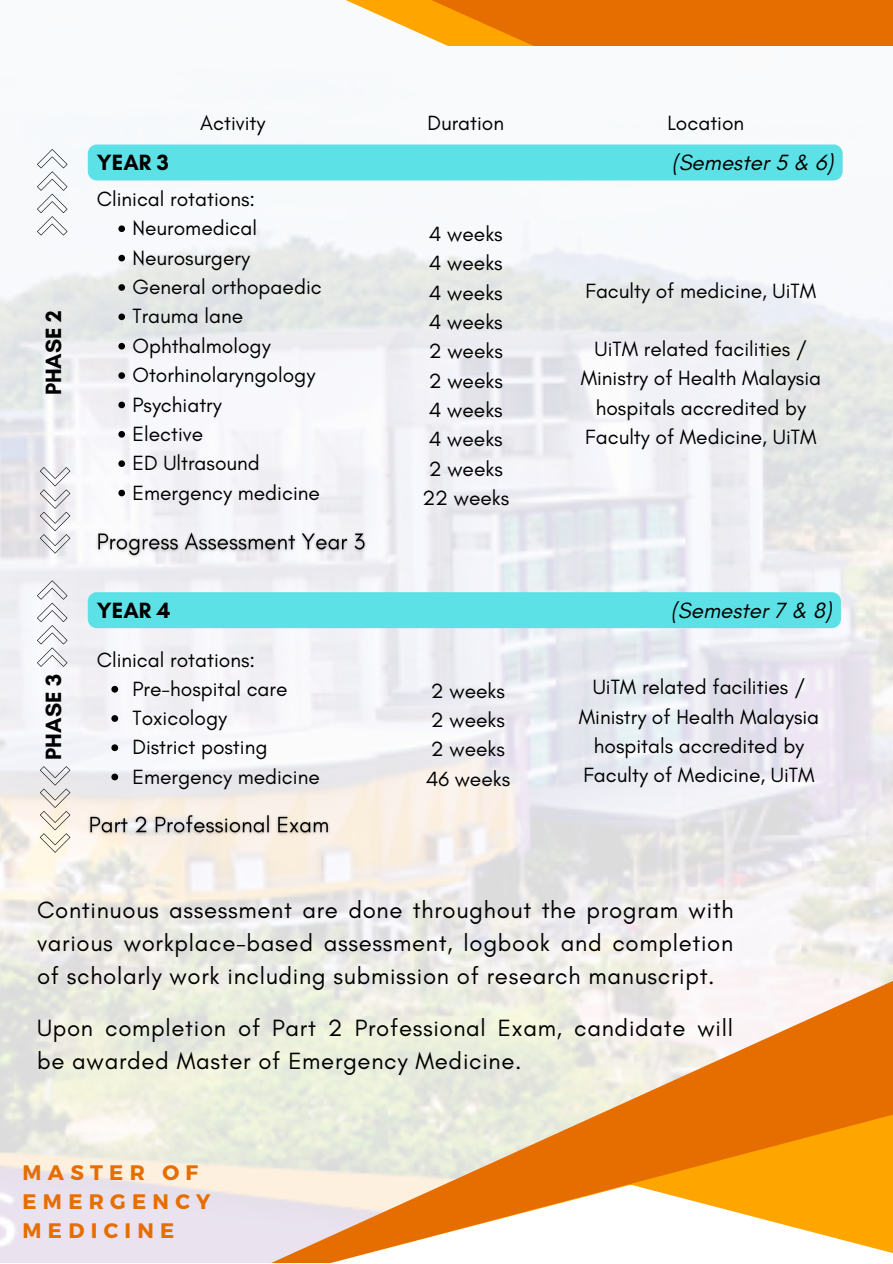
<style>
.page{position:relative;width:893px;height:1264px;background:#fff}
.page>*{position:absolute;margin:0;border:0;box-sizing:border-box;transform-origin:0 0}
.t1{font:24px/32.5px "Glacial Indifference";letter-spacing:.03em;color:#000;text-align:justify}
.t2{font:italic 22.5px "Glacial Indifference";color:#000}
.t3{font:700 22.5px "Glacial Indifference";color:#000}
.t4{font:21px/29.4px "Glacial Indifference";color:#000;text-align:center}
.t5{font:700 21px/29.2px "Montserrat";letter-spacing:.3em;color:#e66e00}
</style>
<div class="page">
<img style="left:0;top:144px;width:892px;height:1118px">
<div style="left:285px;top:0;width:607px;height:46px;background:#f9fafb"></div>
<svg style="left:371px;top:0;width:521px;height:46px;background:#eb7e0d"></svg>
<svg style="left:149px;top:918px;width:743px;height:267px"></svg>
<svg style="left:313px;top:1102px;width:579px;height:83px;background:#eba855"></svg>
<svg style="left:89px;top:1185px;width:803px;height:77px"></svg>
<div style="left:88px;top:592px;width:752px;height:36px;background:#5ce1e6;border-radius:9px"></div>
<svg style="left:111px;top:686px;width:7px;height:6px"></svg>
<svg style="left:111px;top:715px;width:7px;height:7px"></svg>
<svg style="left:111px;top:744px;width:7px;height:7px"></svg>
<svg style="left:111px;top:773px;width:7px;height:7px"></svg>
<img style="left:84px;top:805px;width:252px;height:40px">
<div style="left:88px;top:144px;width:754px;height:36px;background:#5ce1e6;border-radius:9px"></div>
<svg style="left:118px;top:225px;width:7px;height:7px"></svg>
<svg style="left:118px;top:255px;width:7px;height:6px"></svg>
<svg style="left:118px;top:284px;width:7px;height:7px"></svg>
<svg style="left:118px;top:313px;width:7px;height:7px"></svg>
<svg style="left:118px;top:343px;width:7px;height:6px"></svg>
<svg style="left:118px;top:372px;width:7px;height:7px"></svg>
<svg style="left:118px;top:401px;width:7px;height:7px"></svg>
<svg style="left:118px;top:431px;width:7px;height:6px"></svg>
<svg style="left:118px;top:460px;width:7px;height:7px"></svg>
<svg style="left:118px;top:489px;width:7px;height:7px"></svg>
<img style="left:91px;top:521px;width:280px;height:40px">
<svg style="left:37px;top:149px;width:30px;height:86px"></svg>
<svg style="left:40px;top:467px;width:30px;height:86px"></svg>
<svg style="left:37px;top:580px;width:30px;height:87px"></svg>
<svg style="left:40px;top:766px;width:30px;height:86px;background:#e3ddd5"></svg>
<p class="t4" style="left:200px;top:108px;width:67px">Activity</p>
<p class="t4" style="left:427px;top:108px;width:78px">Duration</p>
<p class="t4" style="left:667px;top:108px;width:78px">Location</p>
<p class="t3" style="left:97px;top:149px;width:74px">YEAR 3</p>
<p class="t2" style="left:671px;top:149px;width:163px">(Semester 5 &amp; 6)</p>
<p class="t3" style="left:40px;top:395px;width:87px;rotate:-90deg">PHASE 2</p>
<p class="t4" style="left:97px;top:184px;width:160px">Clinical rotations:</p>
<p class="t4" style="left:132px;top:213px;width:191px;text-align:left">Neuromedical<br>Neurosurgery<br>General orthopaedic<br>Trauma lane<br>Ophthalmology<br>Otorhinolaryngology<br>Psychiatry<br>Elective<br>ED Ultrasound<br>Emergency medicine</p>
<p class="t4" style="left:422px;top:219px;width:88px">4 weeks<br>4 weeks<br>4 weeks<br>4 weeks<br>2 weeks<br>2 weeks<br>4 weeks<br>4 weeks<br>2 weeks<br>22 weeks</p>
<p class="t4" style="left:585px;top:275px;width:232px">Faculty of medicine, UiTM</p>
<p class="t4" style="left:580px;top:334px;width:242px">UiTM related facilities /<br>Ministry of Health Malaysia hospitals accredited by<br>Faculty of Medicine, UiTM</p>
<p class="t3" style="left:40px;top:759px;width:87px;rotate:-90deg">PHASE 3</p>
<p class="t3" style="left:97px;top:596px;width:75px">YEAR 4</p>
<p class="t2" style="left:671px;top:596px;width:162px">(Semester 7 &amp; 8)</p>
<p class="t4" style="left:97px;top:644px;width:160px">Clinical rotations:</p>
<p class="t4" style="left:132px;top:674px;width:189px;text-align:left">Pre-hospital care<br>Toxicology<br>District posting<br>Emergency medicine</p>
<p class="t4" style="left:425px;top:675px;width:86px;text-align:left">2 weeks<br>2 weeks<br>2 weeks<br>46 weeks</p>
<p class="t4" style="left:578px;top:672px;width:242px">UiTM related facilities /<br>Ministry of Health Malaysia hospitals accredited by<br>Faculty of Medicine, UiTM</p>
<p class="t1" style="left:37px;top:893px;width:698px">Continuous assessment are done throughout the program with various workplace-based assessment, logbook and completion of scholarly work including submission of research manuscript.</p>
<p class="t1" style="left:37px;top:1011px;width:697px">Upon completion of Part 2 Professional Exam, candidate will be awarded Master of Emergency Medicine.</p>
<p class="t5" style="left:23px;top:1156px;width:189px">MASTER OF<br>EMERGENCY<br>MEDICINE</p>
</div>
